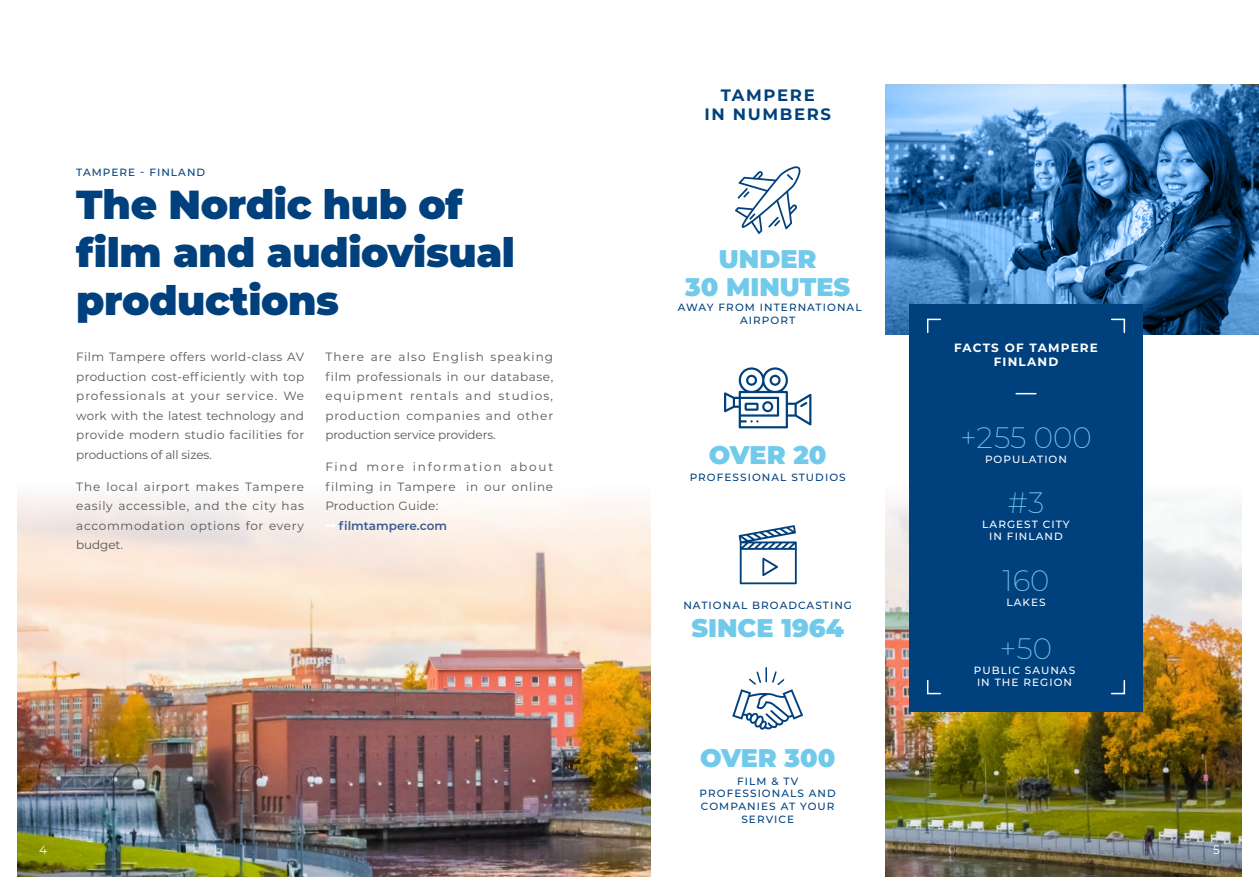
<style>
.page{position:relative;width:1259px;height:893px;background:#fff}
.page>*{position:absolute;margin:0;border:0;box-sizing:border-box;transform-origin:0 0}
.t1{font:900 40.5px/48px "Montserrat";letter-spacing:-.01em;color:#00417d}
.t2{font:200 29.55px/64.5px "Montserrat";color:#72caeb;text-align:center}
.t3{font:900 25.5px/28.5px "Montserrat";color:#72caeb;text-align:center}
.t4{font:700 16.5px/19.8px "Montserrat";letter-spacing:.1em;color:#00417d;text-align:center}
.t5{font:12px/19.5px "Montserrat";letter-spacing:.035em;color:#575756;text-align:justify}
.t6{font:600 12px "Montserrat";color:#3a5c93}
.t7{font:700 12px/14.4px "Montserrat";letter-spacing:.1em;color:#fff;text-align:center}
.t8{font:12px "Montserrat";color:#fff}
.t9{font:500 10.5px/12.6px "Montserrat";letter-spacing:.1em;color:#00417d;text-align:center}
.t10{font:500 10.5px/12.6px "Montserrat";letter-spacing:.1em;color:#fff;text-align:center}
.s1{color:#fff}
</style>
<div class="page">
<img style="left:17px;top:494px;width:1224px;height:382px">
<img style="left:885px;top:85px;width:374px;height:249px">
<div style="left:651px;top:0;width:233px;height:893px;background:#fff"></div>
<div style="left:909px;top:305px;width:234px;height:407px;background:#00417d"></div>
<svg style="left:1111px;top:318px;width:14px;height:16px"></svg>
<svg style="left:927px;top:679px;width:14px;height:16px"></svg>
<svg style="left:927px;top:318px;width:14px;height:15px"></svg>
<svg style="left:1111px;top:679px;width:14px;height:16px"></svg>
<svg style="left:1016px;top:393px;width:20px;height:1px"></svg>
<svg style="left:735px;top:166px;width:65px;height:68px"></svg>
<svg style="left:732px;top:667px;width:71px;height:63px"></svg>
<svg style="left:738px;top:525px;width:58px;height:59px"></svg>
<svg style="left:724px;top:367px;width:87px;height:61px"></svg>
<svg style="left:325px;top:523px;width:11px;height:5px"></svg>
<p class="t9" style="left:76px;top:166px;width:130px">TAMPERE - FINLAND</p>
<h1 class="t1" style="left:76px;top:178px;width:440px">The Nordic hub of film and audiovisual productions</h1>
<p class="t5" style="left:76px;top:347px;width:229px">Film Tampere offers world-class AV production cost-efficiently with top professionals at your service. We work with the latest technology and provide modern studio facilities for productions of all sizes.</p>
<p class="t5" style="left:76px;top:476px;width:229px">The local airport makes Tampere easily accessible, and the city has accommodation options for every budget.</p>
<p class="t5" style="left:325px;top:347px;width:229px">There are also English speaking film professionals in our database, equipment rentals and studios, production companies and other production service providers.</p>
<p class="t5" style="left:325px;top:457px;width:229px">Find more information about filming in Tampere in our online Production Guide:</p>
<p class="t6" style="left:325px;top:517px;width:123px"><span class="s1">□■□●▼▼</span> filmtampere.com</p>
<h3 class="t4" style="left:704px;top:84px;width:128px">TAMPERE<br>IN NUMBERS</h3>
<h3 class="t3" style="left:685px;top:243px;width:167px">UNDER<br>30 MINUTES</h3>
<p class="t9" style="left:678px;top:301px;width:185px">AWAY FROM INTERNATIONAL<br>AIRPORT</p>
<h3 class="t3" style="left:709px;top:439px;width:119px">OVER 20</h3>
<p class="t9" style="left:689px;top:471px;width:157px">PROFESSIONAL STUDIOS</p>
<p class="t9" style="left:683px;top:599px;width:170px">NATIONAL BROADCASTING</p>
<h3 class="t3" style="left:691px;top:612px;width:154px">SINCE 1964</h3>
<h3 class="t3" style="left:700px;top:742px;width:137px">OVER 300</h3>
<p class="t9" style="left:699px;top:774px;width:138px">FILM &amp; TV<br>PROFESSIONALS AND<br>COMPANIES AT YOUR<br>SERVICE</p>
<p class="t7" style="left:954px;top:340px;width:145px">FACTS OF TAMPERE<br>FINLAND</p>
<h2 class="t2" style="left:960px;top:404px;width:133px">+255 000 #3</h2>
<p class="t10" style="left:985px;top:453px;width:84px">POPULATION</p>
<p class="t10" style="left:982px;top:517px;width:89px">LARGEST CITY<br>IN FINLAND</p>
<h2 class="t2" style="left:1002px;top:548px;width:49px">160</h2>
<p class="t10" style="left:1006px;top:596px;width:41px">LAKES</p>
<h2 class="t2" style="left:1000px;top:615px;width:54px">+50</h2>
<p class="t10" style="left:974px;top:663px;width:103px;text-align:left">PUBLIC SAUNAS<br>IN THE REGION</p>
<p class="t8" style="left:39px;top:841px;width:9px">4</p>
<p class="t8" style="left:1213px;top:841px;width:8px">5</p>
</div>
